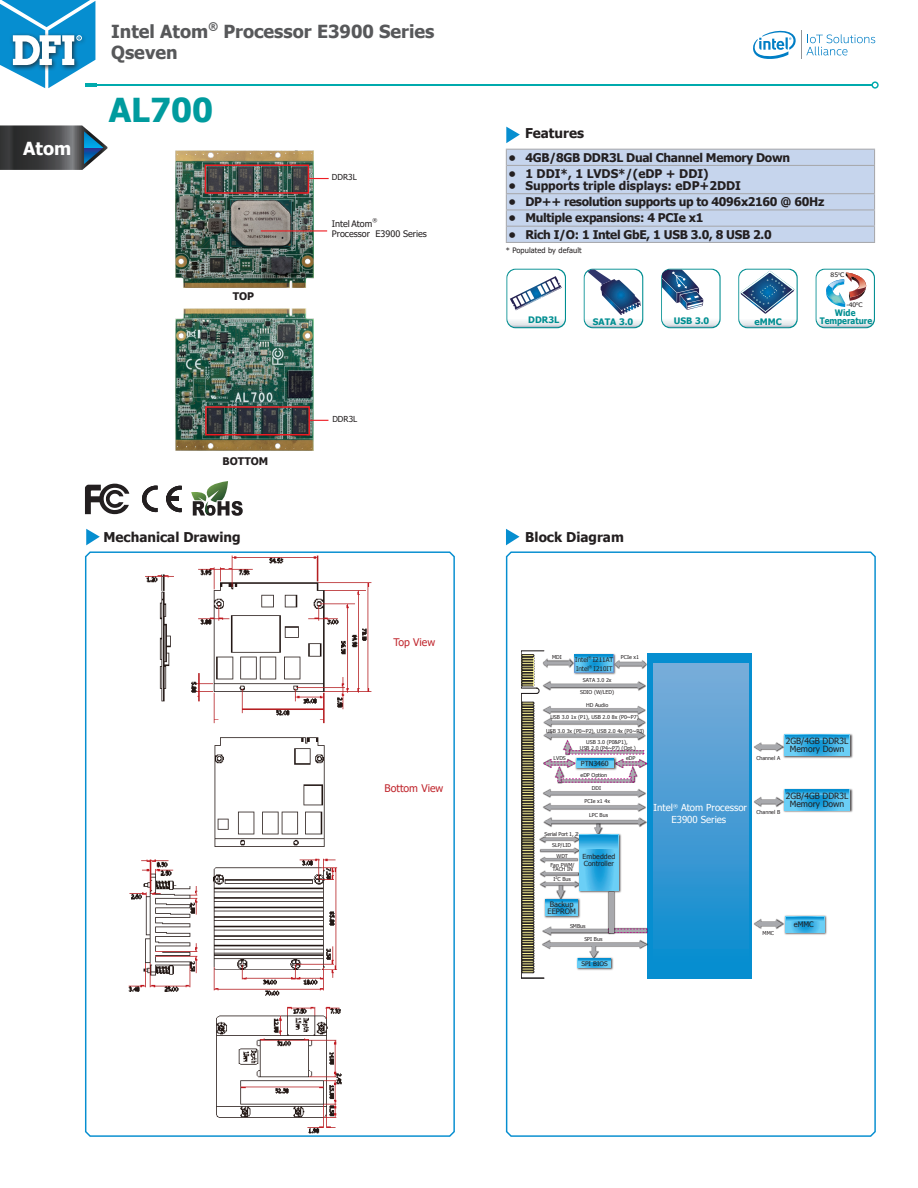
<style>
.page{position:relative;width:918px;height:1188px;background:#fff}
.page>*{position:absolute;margin:0;border:0;box-sizing:border-box;transform-origin:0 0}
.t1{font:700 33px "Tahoma";color:#009b9e}
.t2{font:700 18px "Tahoma";color:#57585a}
.t3{font:700 18px "Tahoma";color:#fff}
.t4{font:700 13.5px "Tahoma";color:#231f20}
.t5{font:700 12px "Tahoma";letter-spacing:-.025em;color:#231f20}
.t6{font:700 12px "Tahoma";color:#231f20}
.t7{font:10.5px "Tahoma";color:#c0262d}
.t8{font:700 10.5px "Tahoma";color:#231f20}
.t9{font:9.6px/11.6px "Tahoma";color:#fff;text-align:center}
.t10{font:9px "Tahoma";color:#231f20}
.t11{font:700 9px "Tahoma";color:#008e91}
.t12{font:700 9px/8.1px "Tahoma";color:#008e91;text-align:center;scale:.9 1}
.t13{font:8.55px/7.9px "Tahoma";color:#231f20;text-align:center}
.t14{font:8.25px "Tahoma";color:#231f20}
.t15{font:7.5px/6.9px "Tahoma";color:#231f20}
.t16{font:6.9px/6.9px "Tahoma";letter-spacing:.005em;color:#231f20}
.t17{font:6.45px "Tahoma";color:#231f20}
.t18{font:6.15px "Tahoma";color:#231f20;scale:1.1 1}
.t19{font:5.4px/4.2px "Tahoma";color:#231f20;text-align:center}
.t20{font:5.4px "Tahoma";letter-spacing:-.02em;color:#231f20}
.t21{font:5.25px "Tahoma";color:#231f20}
.t22{font:3.75px "Tahoma";color:#231f20}
</style>
<div class="page">
<svg style="left:871px;top:81px;width:8px;height:8px"></svg>
<hr style="left:90px;top:84px;width:783px;height:2px;background:#00aaad">
<svg style="left:0;top:0;width:97px;height:88px"></svg>
<svg style="left:505px;top:551px;width:371px;height:586px"></svg>
<svg style="left:85px;top:551px;width:370px;height:586px"></svg>
<svg style="left:506px;top:529px;width:14px;height:16px"></svg>
<svg style="left:86px;top:529px;width:14px;height:16px"></svg>
<svg style="left:506px;top:127px;width:14px;height:16px"></svg>
<div style="left:648px;top:653px;width:104px;height:325px;background:#068ed0"></div>
<div style="left:653px;top:664px;width:95px;height:302px;background:linear-gradient(to bottom,#7eacd9,#0c8ccf)"></div>
<img style="left:784px;top:915px;width:44px;height:21px">
<svg style="left:786px;top:916px;width:38px;height:16px"></svg>
<svg style="left:786px;top:917px;width:38px;height:4px"></svg>
<img style="left:783px;top:732px;width:70px;height:27px">
<svg style="left:784px;top:734px;width:66px;height:21px"></svg>
<svg style="left:785px;top:735px;width:64px;height:5px"></svg>
<img style="left:753px;top:742px;width:31px;height:11px">
<svg style="left:754px;top:743px;width:28px;height:8px"></svg>
<img style="left:783px;top:787px;width:70px;height:27px">
<svg style="left:784px;top:789px;width:66px;height:21px"></svg>
<svg style="left:785px;top:790px;width:64px;height:5px"></svg>
<img style="left:753px;top:797px;width:31px;height:10px">
<svg style="left:754px;top:798px;width:28px;height:8px"></svg>
<img style="left:753px;top:919px;width:31px;height:11px">
<svg style="left:754px;top:920px;width:28px;height:8px"></svg>
<svg style="left:521px;top:650px;width:126px;height:328px"></svg>
<svg style="left:816px;top:269px;width:59px;height:59px"></svg>
<svg style="left:816px;top:270px;width:58px;height:57px"></svg>
<svg style="left:0;top:125px;width:107px;height:45px"></svg>
<svg style="left:506px;top:269px;width:60px;height:59px"></svg>
<svg style="left:507px;top:270px;width:58px;height:57px"></svg>
<svg style="left:584px;top:269px;width:59px;height:59px"></svg>
<svg style="left:585px;top:269px;width:57px;height:58px"></svg>
<svg style="left:661px;top:269px;width:60px;height:59px"></svg>
<svg style="left:662px;top:270px;width:58px;height:57px"></svg>
<svg style="left:753px;top:30px;width:122px;height:29px"></svg>
<div style="left:506px;top:149px;width:369px;height:93px;background:#c6d5ed"></div>
<hr style="left:507px;top:165px;width:368px;height:1px;background:#a8a9ad">
<hr style="left:506px;top:193px;width:369px;height:1px;background:#a8a9ad">
<hr style="left:506px;top:209px;width:369px;height:1px;background:#a8a9ad">
<hr style="left:507px;top:226px;width:368px;height:1px;background:#a8a9ad">
<hr style="left:506px;top:242px;width:369px;height:1px;background:#a8a9ad">
<img style="left:176px;top:308px;width:138px;height:143px">
<img style="left:176px;top:150px;width:137px;height:138px">
<hr style="left:261px;top:230px;width:66px;height:2px;background:#ee1d23">
<svg style="left:738px;top:269px;width:60px;height:59px"></svg>
<svg style="left:739px;top:270px;width:58px;height:57px"></svg>
<div style="left:205px;top:164px;width:104px;height:30px;border:1px solid #ee1d23"></div>
<svg style="left:309px;top:178px;width:20px;height:1px"></svg>
<div style="left:205px;top:406px;width:105px;height:29px;border:1px solid #ee1d23"></div>
<svg style="left:309px;top:420px;width:19px;height:1px"></svg>
<svg style="left:85px;top:484px;width:44px;height:30px"></svg>
<svg style="left:142px;top:486px;width:16px;height:26px"></svg>
<svg style="left:166px;top:486px;width:16px;height:26px"></svg>
<svg style="left:191px;top:481px;width:52px;height:35px"></svg>
<img style="left:124px;top:554px;width:248px;height:581px">
<p class="t3" style="left:23px;top:136px;width:50px">Atom</p>
<p class="t2" style="left:111px;top:18px;width:325px">Intel Atom<sup>®</sup> Processor E3900 Series</p>
<p class="t2" style="left:111px;top:39px;width:68px">Qseven</p>
<p class="t1" style="left:109px;top:87px;width:106px">AL700</p>
<p class="t8" style="left:233px;top:289px;width:23px">TOP</p>
<p class="t14" style="left:332px;top:172px;width:26px">DDR3L</p>
<p class="t10" style="left:332px;top:217px;width:42px">Intel Atom</p>
<p class="t21" style="left:372px;top:217px;width:6px">®</p>
<p class="t10" style="left:332px;top:228px;width:97px">Processor E3900 Series</p>
<p class="t4" style="left:525px;top:124px;width:61px">Features</p>
<p class="t5" style="left:508px;top:149px;width:283px">• 4GB/8GB DDR3L Dual Channel Memory Down</p>
<p class="t6" style="left:508px;top:165px;width:202px">• 1 DDI*, 1 LVDS*/(eDP + DDI)</p>
<p class="t6" style="left:508px;top:177px;width:234px">• Supports triple displays: eDP+2DDI</p>
<p class="t5" style="left:508px;top:193px;width:317px">• DP++ resolution supports up to 4096x2160 @ 60Hz</p>
<p class="t5" style="left:508px;top:210px;width:196px">• Multiple expansions: 4 PCIe x1</p>
<p class="t5" style="left:508px;top:226px;width:265px">• Rich I/O: 1 Intel GbE, 1 USB 3.0, 8 USB 2.0</p>
<p class="t15" style="left:506px;top:247px;width:77px">* Populated by default</p>
<h3 class="t11" style="left:528px;top:314px;width:33px">DDR3L</h3>
<h3 class="t11" style="left:593px;top:316px;width:42px">SATA 3.0</h3>
<h3 class="t11" style="left:674px;top:315px;width:37px">USB 3.0</h3>
<h3 class="t11" style="left:754px;top:315px;width:29px">eMMC</h3>
<p class="t18" style="left:831px;top:271px;width:14px">85<sup>0</sup>C</p>
<p class="t18" style="left:846px;top:301px;width:16px">-40<sup>0</sup>C</p>
<h3 class="t12" style="left:820px;top:309px;width:60px">Wide<br>Temperature</h3>
<p class="t8" style="left:223px;top:453px;width:47px">BOTTOM</p>
<p class="t14" style="left:332px;top:413px;width:26px">DDR3L</p>
<p class="t4" style="left:104px;top:528px;width:139px">Mechanical Drawing</p>
<p class="t4" style="left:525px;top:528px;width:100px">Block Diagram</p>
<h3 class="t7" style="left:393px;top:635px;width:43px">Top View</h3>
<h3 class="t7" style="left:385px;top:781px;width:60px">Bottom View</h3>
<p class="t19" style="left:552px;top:654px;width:11px">MDI</p>
<p class="t19" style="left:621px;top:655px;width:20px">PCIe x1</p>
<p class="t17" style="left:575px;top:655px;width:14px">Intel</p>
<p class="t22" style="left:588px;top:655px;width:5px">®</p>
<p class="t17" style="left:593px;top:655px;width:22px">I211AT</p>
<p class="t17" style="left:576px;top:665px;width:14px">Intel</p>
<p class="t22" style="left:589px;top:664px;width:5px">®</p>
<p class="t17" style="left:594px;top:665px;width:21px">I210IT</p>
<p class="t19" style="left:583px;top:678px;width:30px">SATA 3.0 2x</p>
<p class="t19" style="left:580px;top:690px;width:36px">SDIO (W/LED)</p>
<p class="t19" style="left:586px;top:703px;width:24px">HD Audio</p>
<p class="t19" style="left:550px;top:715px;width:90px">USB 3.0 1x (P1), USB 2.0 8x (P0~P7)</p>
<p class="t19" style="left:546px;top:728px;width:100px">USB 3.0 3x (P0~P2), USB 2.0 4x (P0~P3)</p>
<p class="t19" style="left:554px;top:756px;width:14px">LVDS</p>
<p class="t19" style="left:580px;top:739px;width:58px;line-height:5.4px">USB 3.0 (P0&amp;P1),<br>USB 2.0 (P4~P7) (Opt.)</p>
<p class="t16" style="left:581px;top:760px;width:29px">PTN3460</p>
<p class="t19" style="left:581px;top:773px;width:28px">eDP Option</p>
<p class="t19" style="left:592px;top:786px;width:11px">DDI</p>
<p class="t19" style="left:585px;top:799px;width:27px">PCIe x1 4x</p>
<p class="t19" style="left:589px;top:813px;width:21px">LPC Bus</p>
<p class="t19" style="left:626px;top:756px;width:11px">eDP</p>
<p class="t20" style="left:545px;top:831px;width:35px">Serial Port 1, 2</p>
<p class="t19" style="left:551px;top:863px;width:26px">Fan PWM/<br>TACH IN</p>
<p class="t19" style="left:552px;top:843px;width:20px">SLP/LID</p>
<p class="t16" style="left:583px;top:853px;width:34px">Embedded<br>Controller</p>
<p class="t19" style="left:557px;top:853px;width:13px">WDT</p>
<p class="t19" style="left:553px;top:877px;width:19px">I<sup>2</sup>C Bus</p>
<p class="t15" style="left:548px;top:900px;width:30px">Backup<br>EEPROM</p>
<p class="t19" style="left:570px;top:923px;width:17px">SMBus</p>
<p class="t19" style="left:584px;top:937px;width:20px">SPI Bus</p>
<p class="t17" style="left:581px;top:959px;width:28px">SPI BIOS</p>
<p class="t13" style="left:786px;top:737px;width:64px">2GB/4GB DDR3L<br>Memory Down</p>
<p class="t19" style="left:756px;top:755px;width:25px">Channel A</p>
<p class="t9" style="left:654px;top:802px;width:95px">Intel<sup>®</sup> Atom Processor<br>E3900 Series</p>
<p class="t13" style="left:786px;top:792px;width:64px">2GB/4GB DDR3L<br>Memory Down</p>
<p class="t19" style="left:756px;top:810px;width:25px">Channel B</p>
<p class="t19" style="left:763px;top:931px;width:13px">MMC</p>
<p class="t15" style="left:794px;top:921px;width:21px">eMMC</p>
</div>
